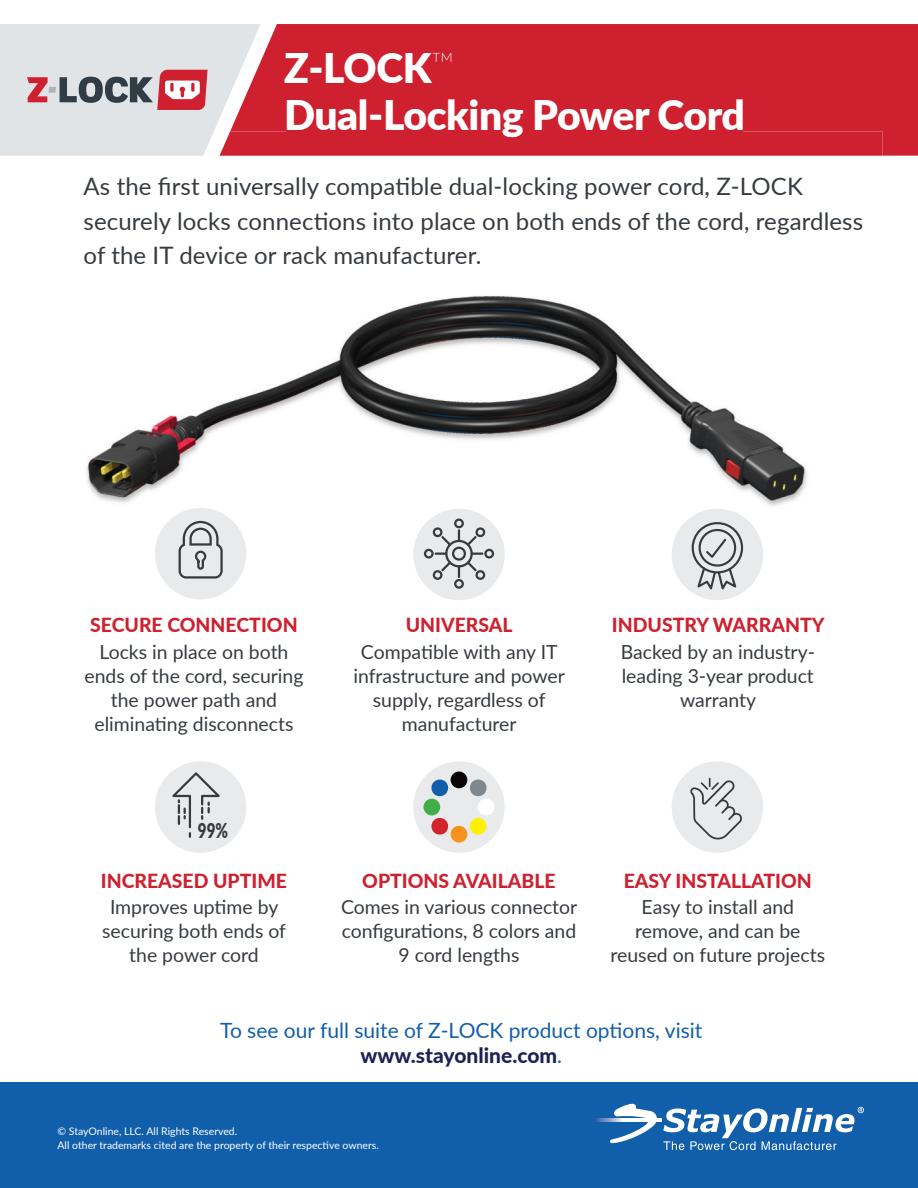
<style>
.page{position:relative;width:918px;height:1188px;background:#fff}
.page>*{position:absolute;margin:0;border:0;box-sizing:border-box;transform-origin:0 0}
.t1{font:900 40.8px/47px "Lato";letter-spacing:-.01em;color:#fff}
.t2{font:24px/34.5px "Lato";letter-spacing:.005em;color:#363b40}
.t3{font:21px/25.5px "Lato";color:#115eaa;text-align:center}
.t4{font:900 20.55px "Lato";color:#363b40;scale:.73 1}
.t5{font:19.35px/24px "Lato";color:#363b40;text-align:center}
.t6{font:800 19.35px "Lato";color:#cf202f}
.t7{font:10.5px/14px "Lato";color:#fff}
.s1{font-weight:800;color:#1c2253}
</style>
<div class="page">
<div style="left:0;top:1082px;width:918px;height:106px;background:#115eaa"></div>
<div style="left:261px;top:24px;width:657px;height:132px;background:#cf202f"></div>
<svg style="left:594px;top:1118px;width:68px;height:3px"></svg>
<svg style="left:610px;top:1104px;width:47px;height:39px"></svg>
<svg style="left:663px;top:1107px;width:201px;height:43px"></svg>
<img style="left:86px;top:296px;width:721px;height:222px">
<div style="left:261px;top:131px;width:621px;height:25px;background:#cf202f"></div>
<div style="left:287px;top:131px;width:456px;height:6px;background:#cf202f"></div>
<svg style="left:0;top:24px;width:261px;height:132px;background:#d9c9ce"></svg>
<div style="left:155px;top:508px;width:91px;height:91px;background:#e8eaec;border-radius:50%"></div>
<div style="left:413px;top:509px;width:92px;height:91px;background:#e8eaec;border-radius:50%"></div>
<div style="left:672px;top:509px;width:91px;height:91px;background:#e8eaec;border-radius:50%"></div>
<div style="left:699px;top:529px;width:37px;height:38px;border:2px solid #363b40;border-radius:50%"></div>
<div style="left:692px;top:522px;width:51px;height:51px;border:2px solid #363b40;border-radius:50%"></div>
<svg style="left:704px;top:537px;width:23px;height:23px"></svg>
<svg style="left:697px;top:566px;width:40px;height:24px"></svg>
<svg style="left:179px;top:521px;width:44px;height:58px"></svg>
<div style="left:454px;top:519px;width:10px;height:9px;border:2px solid #363b40;border-radius:50%"></div>
<div style="left:454px;top:579px;width:10px;height:10px;border:2px solid #363b40;border-radius:50%"></div>
<div style="left:424px;top:549px;width:10px;height:10px;border:2px solid #363b40;border-radius:50%"></div>
<div style="left:484px;top:549px;width:10px;height:10px;border:2px solid #363b40;border-radius:50%"></div>
<svg style="left:430px;top:526px;width:58px;height:56px"></svg>
<div style="left:672px;top:761px;width:91px;height:92px;background:#e8eaec;border-radius:50%"></div>
<div style="left:413px;top:761px;width:92px;height:92px;background:#e8eaec;border-radius:50%"></div>
<div style="left:155px;top:761px;width:91px;height:92px;background:#e8eaec;border-radius:50%"></div>
<svg style="left:168px;top:772px;width:52px;height:65px"></svg>
<div style="left:451px;top:772px;width:16px;height:16px;background:#090507;border-radius:50%"></div>
<div style="left:451px;top:826px;width:16px;height:17px;background:#f6921e;border-radius:50%"></div>
<div style="left:423px;top:799px;width:17px;height:16px;background:#40ae49;border-radius:50%"></div>
<div style="left:478px;top:799px;width:17px;height:16px;background:#fff;border-radius:50%"></div>
<svg style="left:431px;top:779px;width:18px;height:18px"></svg>
<svg style="left:469px;top:818px;width:18px;height:17px"></svg>
<svg style="left:431px;top:818px;width:18px;height:17px"></svg>
<svg style="left:470px;top:779px;width:17px;height:18px"></svg>
<svg style="left:690px;top:778px;width:52px;height:62px"></svg>
<h1 class="t1" style="left:284px;top:43px;width:462px">Z-LOCK<sup>™<br></sup>Dual-Locking Power Cord</h1>
<p class="t2" style="left:84px;top:168px;width:781px">As the first universally compatible dual-locking power cord, Z-LOCK securely locks connections into place on both ends of the cord, regardless of the IT device or rack manufacturer.</p>
<p class="t6" style="left:90px;top:611px;width:209px">SECURE CONNECTION</p>
<p class="t5" style="left:84px;top:639px;width:221px">Locks in place on both ends of the cord, securing the power path and eliminating disconnects</p>
<p class="t4" style="left:198px;top:815px;width:43px">99%</p>
<p class="t6" style="left:101px;top:866px;width:188px">INCREASED UPTIME</p>
<p class="t5" style="left:102px;top:894px;width:185px">Improves uptime by securing both ends of the power cord</p>
<p class="t6" style="left:406px;top:611px;width:108px">UNIVERSAL</p>
<p class="t5" style="left:353px;top:639px;width:213px">Compatible with any IT infrastructure and power supply, regardless of manufacturer</p>
<p class="t6" style="left:612px;top:611px;width:214px">INDUSTRY WARRANTY</p>
<p class="t5" style="left:621px;top:639px;width:196px">Backed by an industry&shy;leading 3-year product warranty</p>
<p class="t6" style="left:362px;top:866px;width:195px">OPTIONS AVAILABLE</p>
<p class="t5" style="left:341px;top:894px;width:238px">Comes in various connector configurations, 8 colors and<br>9 cord lengths</p>
<p class="t6" style="left:624px;top:866px;width:190px">EASY INSTALLATION</p>
<p class="t5" style="left:611px;top:894px;width:216px">Easy to install and remove, and can be reused on future projects</p>
<p class="t3" style="left:220px;top:1017px;width:484px">To see our full suite of Z-LOCK product options, visit <span class="s1">www.stayonline.com</span>.</p>
<p class="t7" style="left:57px;top:1124px;width:323px">© StayOnline, LLC. All Rights Reserved.<br>All other trademarks cited are the property of their respective owners.</p>
</div>
